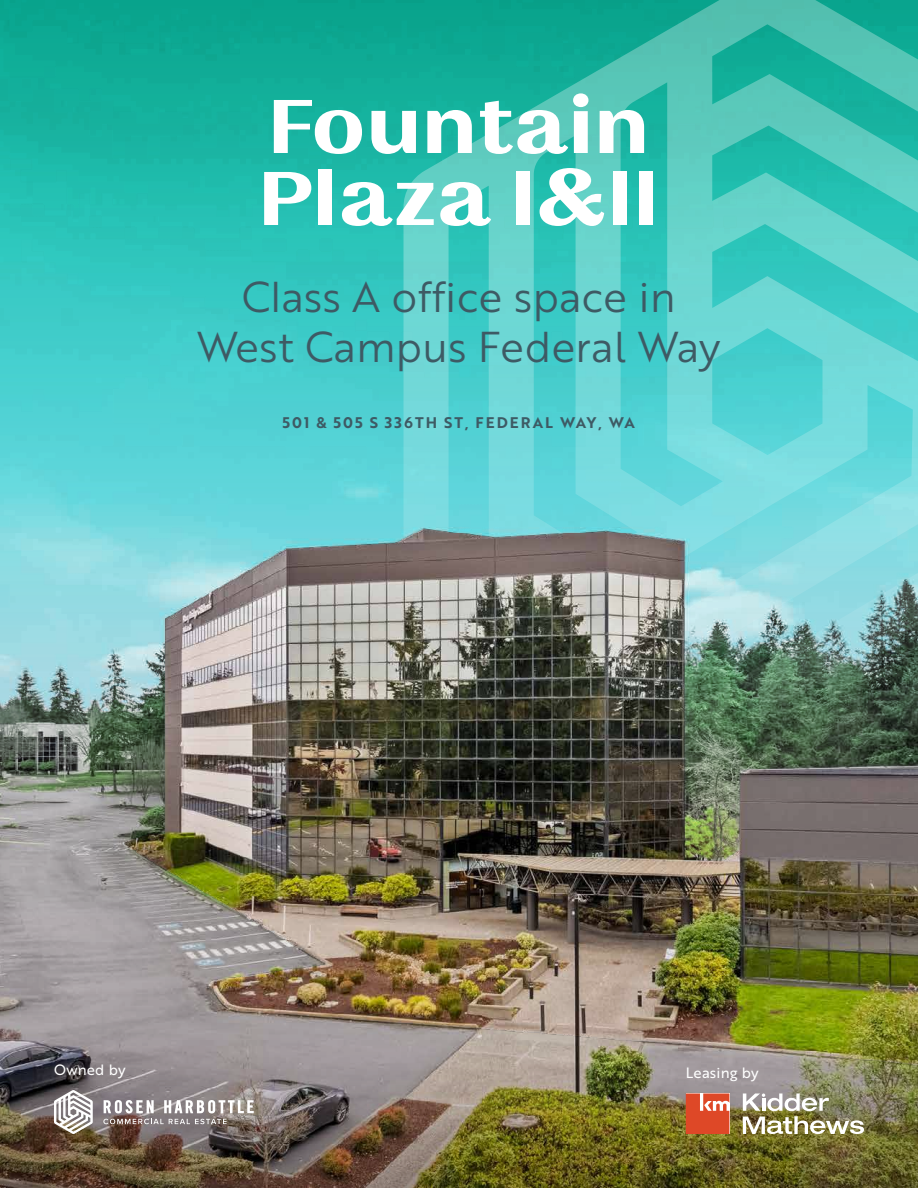
<style>
.page{position:relative;width:918px;height:1188px;background:#fff}
.page>*{position:absolute;margin:0;border:0;box-sizing:border-box;transform-origin:0 0}
.t1{font:500 90px/72px "Quilon";color:#fff}
.t2{font:42px/50.4px "Brother 1816 Book";color:#3e5a64;text-align:center}
.t3{font:15px "Brother 1816 Bold";letter-spacing:.14em;color:#3e5a64}
.t4{font:14.55px "Brother 1816 Regular";letter-spacing:.01em;color:#fff}
</style>
<div class="page">
<img style="left:0;top:0;width:918px;height:1188px">
<img style="left:743px;top:1093px;width:121px;height:41px">
<svg style="left:686px;top:1093px;width:43px;height:41px;background:#e25e41"></svg>
<svg style="left:104px;top:1100px;width:50px;height:13px"></svg>
<svg style="left:164px;top:1100px;width:90px;height:13px"></svg>
<svg style="left:103px;top:1119px;width:124px;height:5px"></svg>
<svg style="left:54px;top:1090px;width:39px;height:44px"></svg>
<p class="t1" style="left:258px;top:91px;width:403px">Fountain<br>Plaza I&amp;II</p>
<p class="t2" style="left:197px;top:270px;width:525px">Class A office space in<br>West Campus Federal Way</p>
<p class="t3" style="left:283px;top:411px;width:354px">501 &amp; 505 S 336TH ST, FEDERAL WAY, WA</p>
<p class="t4" style="left:54px;top:1059px;width:73px">Owned by</p>
<p class="t4" style="left:686px;top:1062px;width:74px">Leasing by</p>
</div>
